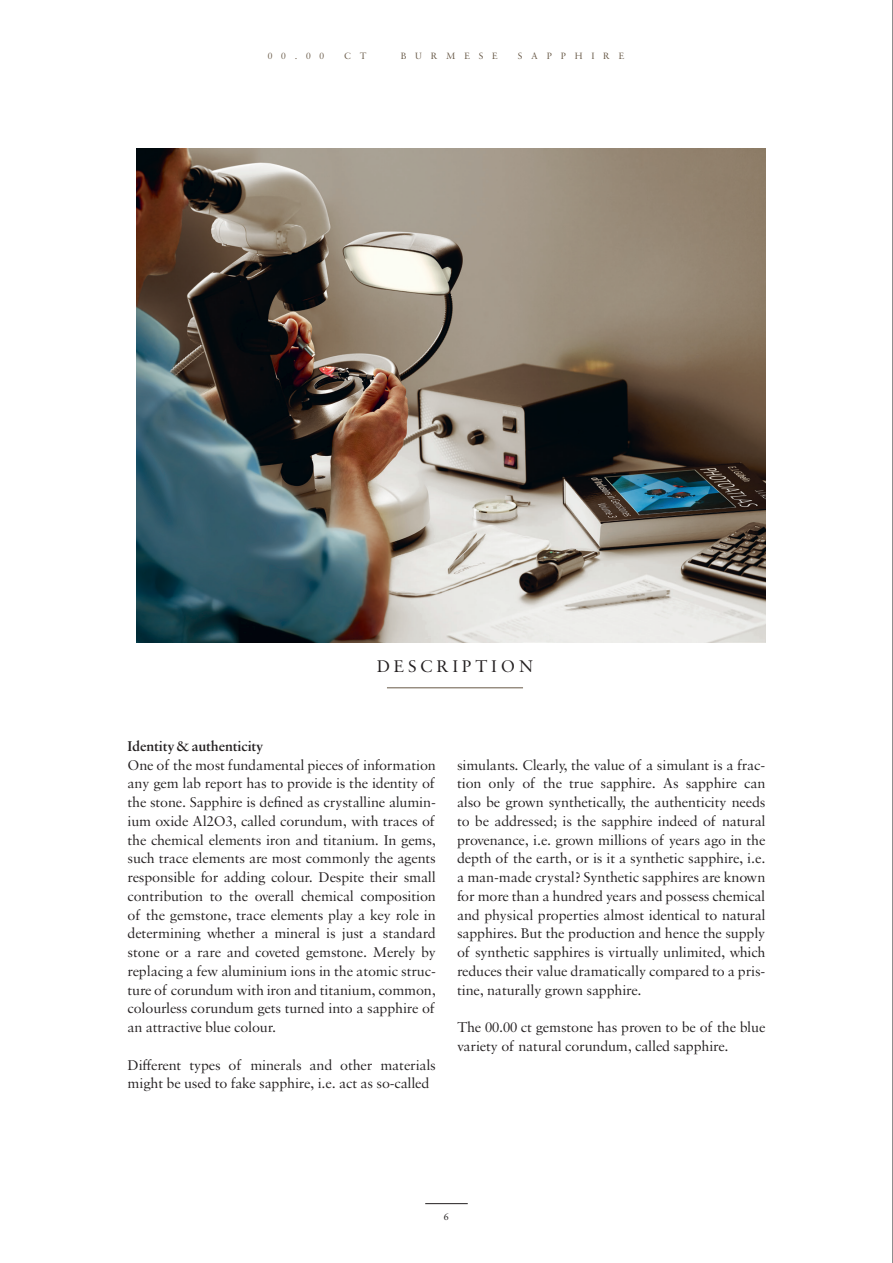
<style>
.page{position:relative;width:893px;height:1263px;background:#fff}
.page>*{position:absolute;margin:0;border:0;box-sizing:border-box;transform-origin:0 0}
.t1{font:18px "Sabon MT Pro";letter-spacing:.2em;color:#231f20}
.t2{font:15px/18.8px "Sabon MT Pro";letter-spacing:-.01em;color:#231f20;text-align:justify}
.t3{font:600 15px "Sabon MT Pro";letter-spacing:-.01em;color:#231f20}
.t4{font:10.5px "Sabon MT Pro";color:#231f20}
.t5{font:9.75px "Sabon MT Pro";letter-spacing:.9em;color:#685947}
</style>
<div class="page">
<hr style="left:892px;top:0;width:1px;height:1263px;background:#231f20">
<hr style="left:387px;top:687px;width:136px;height:1px;background:#685947">
<img style="left:136px;top:149px;width:629px;height:493px">
<hr style="left:425px;top:1203px;width:43px;height:1px;background:#231f20">
<p class="t5" style="left:268px;top:50px;width:58px">00.00</p>
<p class="t5" style="left:344px;top:50px;width:24px">C T</p>
<p class="t5" style="left:401px;top:50px;width:98px">BURMESE</p>
<p class="t5" style="left:518px;top:50px;width:108px">SAPPHIRE</p>
<p class="t1" style="left:377px;top:655px;width:158px">DESCRIPTION</p>
<p class="t3" style="left:128px;top:737px;width:137px">Identity&amp;authenticity</p>
<p class="t2" style="left:128px;top:755px;width:310px">One of the most fundamental pieces of information any gem lab report has to provide is the identity of the stone. Sapphire is defined as crystalline alumin&shy;ium oxide Al2O3, called corundum, with traces of the chemical elements iron and titanium. In gems, such trace elements are most commonly the agents responsible for adding colour. Despite their small contribution to the overall chemical composition of the gemstone, trace elements play a key role in determining whether a mineral is just a standard stone or a rare and coveted gemstone. Merely by replacing a few aluminium ions in the atomic struc&shy;ture of corundum with iron and titanium, common, colourless corundum gets turned into a sapphire of an attractive blue colour.</p>
<p class="t2" style="left:128px;top:1055px;width:310px">Different types of minerals and other materials might be used to fake sapphire, i.e. act as so-called</p>
<p class="t2" style="left:457px;top:755px;width:310px">simulants. Clearly, the value of a simulant is a frac&shy;tion only of the true sapphire. As sapphire can also be grown synthetically, the authenticity needs to be addressed; is the sapphire indeed of natural provenance, i.e. grown millions of years ago in the depth of the earth, or is it a synthetic sapphire, i.e. a man-made crystal? Synthetic sapphires are known for more than a hundred years and possess chemical and physical properties almost identical to natural sapphires. But the production and hence the supply of synthetic sapphires is virtually unlimited, which reduces their value dramatically compared to a pris&shy;tine, naturally grown sapphire.</p>
<p class="t2" style="left:457px;top:1018px;width:310px">The 00.00 ct gemstone has proven to be of the blue variety of natural corundum, called sapphire.</p>
<p class="t4" style="left:444px;top:1211px;width:7px">6</p>
</div>
